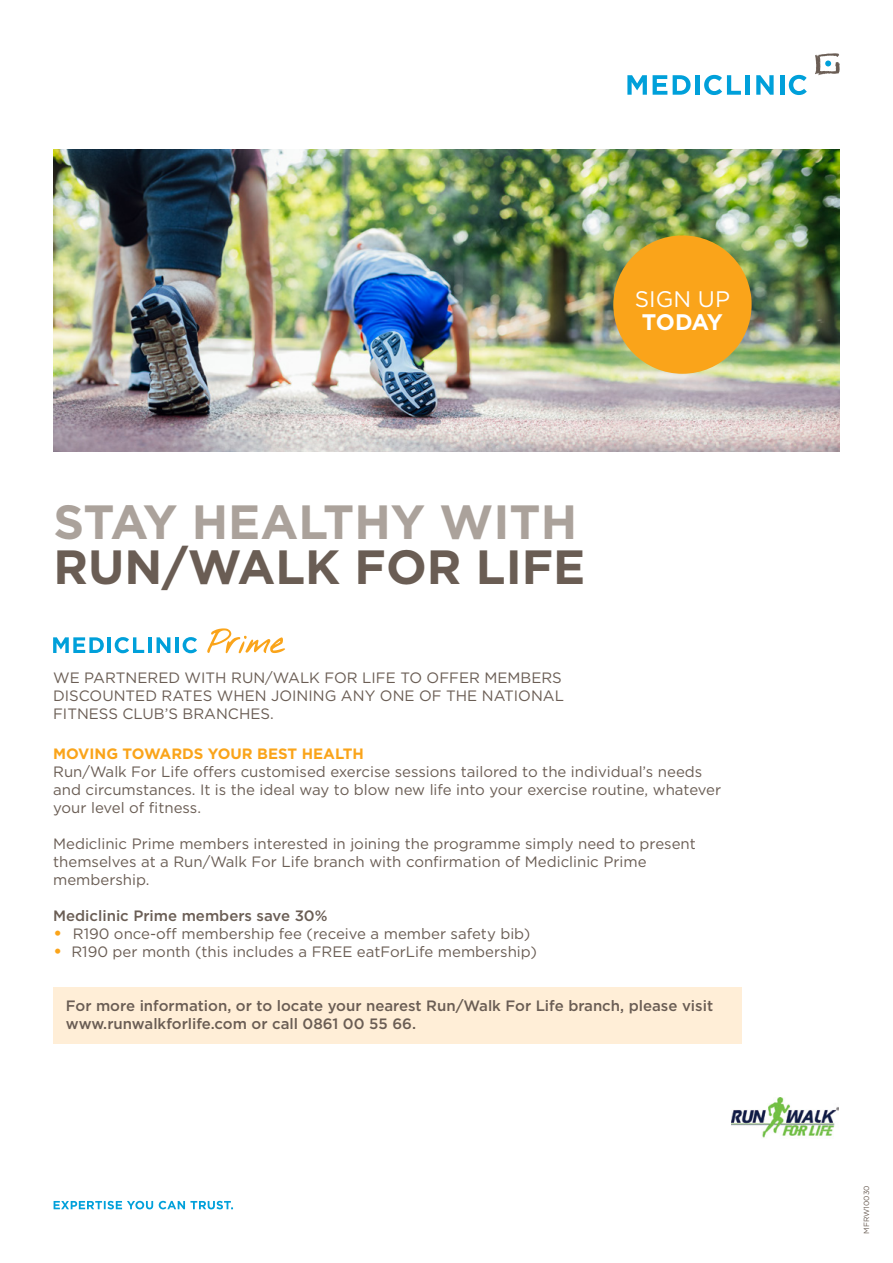
<style>
.page{position:relative;width:893px;height:1263px;background:#fff}
.page>*{position:absolute;margin:0;border:0;box-sizing:border-box;transform-origin:0 0}
.t1{font:700 48px "Gotham";color:#aba29b}
.t2{font:700 48px "Gotham";color:#6a5d54}
.t3{font:22.5px "Gotham";color:#fff}
.t4{font:700 22.5px "Gotham";letter-spacing:-.04em;color:#fff}
.t5{font:15px/18px "Gotham";color:#6a5d54}
.t6{font:500 15px/18px "Gotham";color:#6a5d54}
.t7{font:700 15px "Gotham";color:#faa41a}
.t8{font:7.5px "Gotham";color:#6a5d54}
.s1{font-size:19.5px;color:#faa41a}
</style>
<div class="page">
<svg style="left:54px;top:1201px;width:179px;height:8px"></svg>
<img style="left:732px;top:1097px;width:107px;height:41px">
<svg style="left:627px;top:75px;width:20px;height:20px"></svg>
<svg style="left:653px;top:75px;width:14px;height:20px"></svg>
<svg style="left:673px;top:75px;width:18px;height:20px"></svg>
<hr style="left:695px;top:75px;width:4px;height:20px;background:#00a0da">
<svg style="left:704px;top:75px;width:37px;height:20px"></svg>
<hr style="left:746px;top:75px;width:4px;height:20px;background:#00a0da">
<svg style="left:756px;top:75px;width:18px;height:20px"></svg>
<hr style="left:780px;top:75px;width:4px;height:20px;background:#00a0da">
<svg style="left:789px;top:75px;width:18px;height:20px"></svg>
<svg style="left:815px;top:53px;width:25px;height:22px"></svg>
<img style="left:682px;top:149px;width:157px;height:302px">
<img style="left:53px;top:149px;width:629px;height:302px">
<div style="left:53px;top:987px;width:688px;height:57px;background:#ffeed7"></div>
<svg style="left:53px;top:637px;width:51px;height:16px"></svg>
<hr style="left:108px;top:637px;width:3px;height:16px;background:#00a0da">
<svg style="left:115px;top:637px;width:29px;height:16px"></svg>
<hr style="left:148px;top:637px;width:4px;height:16px;background:#00a0da">
<svg style="left:157px;top:637px;width:13px;height:16px"></svg>
<hr style="left:175px;top:637px;width:4px;height:16px;background:#00a0da">
<svg style="left:183px;top:637px;width:14px;height:16px"></svg>
<svg style="left:207px;top:628px;width:78px;height:25px"></svg>
<div style="left:613px;top:235px;width:139px;height:139px;background:#faa41a;border-radius:50%"></div>
<h2 class="t3" style="left:635px;top:285px;width:97px">SIGN UP</h2>
<h2 class="t4" style="left:642px;top:307px;width:82px">TODAY</h2>
<h1 class="t1" style="left:54px;top:490px;width:525px">STAY HEALTHY WITH</h1>
<h1 class="t2" style="left:54px;top:535px;width:533px">RUN/WALK FOR LIFE</h1>
<p class="t5" style="left:53px;top:668px;width:512px">WE PARTNERED WITH RUN/WALK FOR LIFE TO OFFER MEMBERS<br>DISCOUNTED RATES WHEN JOINING ANY ONE OF THE NATIONAL<br>FITNESS CLUB’S BRANCHES.</p>
<p class="t7" style="left:53px;top:744px;width:312px">MOVING TOWARDS YOUR BEST HEALTH</p>
<p class="t5" style="left:53px;top:762px;width:669px">Run/Walk For Life offers customised exercise sessions tailored to the individual’s needs and circumstances. It is the ideal way to blow new life into your exercise routine, whatever your level of fitness.</p>
<p class="t5" style="left:53px;top:834px;width:644px">Mediclinic Prime members interested in joining the programme simply need to present themselves at a Run/Walk For Life branch with confirmation of Mediclinic Prime membership.</p>
<p class="t6" style="left:53px;top:906px;width:276px">Mediclinic Prime members save 30%</p>
<p class="t5" style="left:53px;top:924px;width:479px"><span class="s1">•</span> R190 once-off membership fee (receive a member safety bib)</p>
<p class="t5" style="left:53px;top:942px;width:485px"><span class="s1">•</span> R190 per month (this includes a FREE eatForLife membership)</p>
<p class="t6" style="left:66px;top:996px;width:649px">For more information, or to locate your nearest Run/Walk For Life branch, please visit www.runwalkforlife.com or call 0861 00 55 66.</p>
<p class="t8" style="left:862px;top:1233px;width:50px;rotate:-90deg">MFRW10030</p>
</div>
